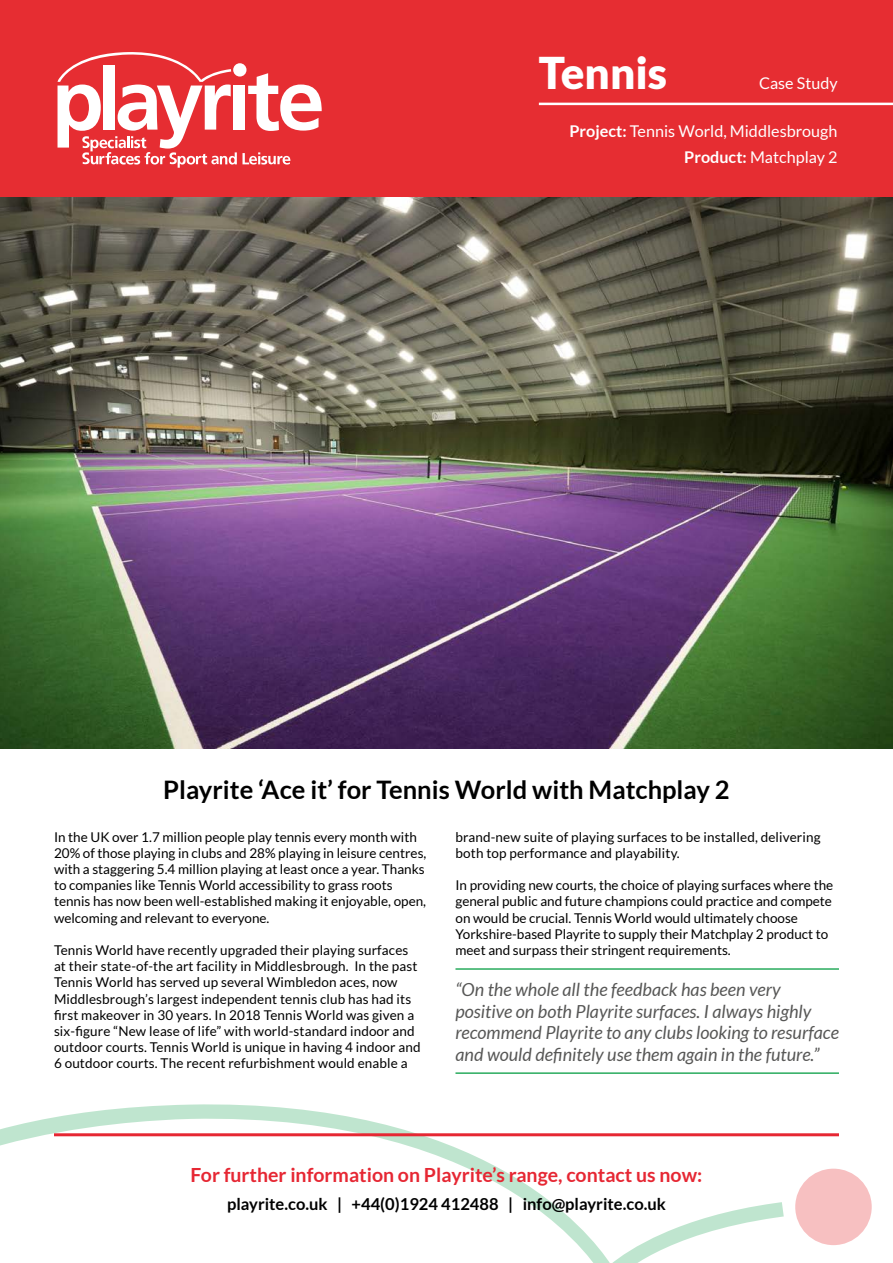
<style>
.page{position:relative;width:893px;height:1263px;background:#fff}
.page>*{position:absolute;margin:0;border:0;box-sizing:border-box;transform-origin:0 0}
.t1{font:900 43.8px "Lato";color:#fff}
.t2{font:700 25.5px "Lato";color:#000}
.t3{font:700 19.5px "Lato";color:#e62733}
.t4{font:italic 18px/21.6px "Lato";color:#575756}
.t5{font:700 16.5px "Lato";color:#000}
.t6{font:16.2px/26.5px "Lato";color:#fff;text-align:right}
.t7{font:16.05px "Lato";color:#fff}
.t8{font:13.5px/16.2px "Lato";color:#000}
.s1{font-weight:700}
</style>
<div class="page">
<div style="left:0;top:0;width:893px;height:198px;background:#e62d32"></div>
<img style="left:0;top:198px;width:893px;height:550px">
<svg style="left:58px;top:52px;width:264px;height:116px"></svg>
<hr style="left:539px;top:103px;width:354px;height:2px;background:#fff">
<svg style="left:0;top:1104px;width:784px;height:159px"></svg>
<div style="left:795px;top:1169px;width:77px;height:76px;background:#f7c0c1;border-radius:50%"></div>
<hr style="left:54px;top:1133px;width:785px;height:3px;background:#e62733">
<hr style="left:455px;top:968px;width:384px;height:2px;background:#2aab5e">
<hr style="left:455px;top:1072px;width:384px;height:2px;background:#2aab5e">
<h1 class="t1" style="left:539px;top:48px;width:130px">Tennis</h1>
<p class="t6" style="left:569px;top:118px;width:270px"><span class="s1">Project:</span> Tennis World, Middlesbrough<br><span class="s1">Product:</span> Matchplay 2</p>
<p class="t7" style="left:759px;top:75px;width:80px">Case Study</p>
<h2 class="t2" style="left:163px;top:775px;width:568px">Playrite ‘Ace it’ for Tennis World with Matchplay 2</h2>
<p class="t8" style="left:54px;top:828px;width:374px">In the UK over 1.7 million people play tennis every month with 20% of those playing in clubs and 28% playing in leisure centres, with a staggering 5.4 million playing at least once a year. Thanks to companies like Tennis World accessibility to grass roots tennis has now been well-established making it enjoyable, open, welcoming and relevant to everyone.</p>
<p class="t8" style="left:54px;top:942px;width:368px">Tennis World have recently upgraded their playing surfaces at their state-of-the art facility in Middlesbrough. In the past Tennis World has served up several Wimbledon aces, now Middlesbrough’s largest independent tennis club has had its first makeover in 30 years. In 2018 Tennis World was given a six-figure “New lease of life” with world-standard indoor and outdoor courts. Tennis World is unique in having 4 indoor and 6 outdoor courts. The recent refurbishment would enable a</p>
<p class="t8" style="left:455px;top:828px;width:367px">brand-new suite of playing surfaces to be installed, delivering both top performance and playability.</p>
<p class="t8" style="left:455px;top:877px;width:379px">In providing new courts, the choice of playing surfaces where the general public and future champions could practice and compete on would be crucial. Tennis World would ultimately choose Yorkshire-based Playrite to supply their Matchplay 2 product to meet and surpass their stringent requirements.</p>
<h3 class="t4" style="left:455px;top:979px;width:385px">“On the whole all the feedback has been very positive on both Playrite surfaces. I always highly recommend Playrite to any clubs looking to resurface and would definitely use them again in the future.”</h3>
<h3 class="t3" style="left:191px;top:1164px;width:513px">For further information on Playrite’s range, contact us now:</h3>
<p class="t5" style="left:227px;top:1195px;width:440px">playrite.co.uk | +44(0)1924 412488 | info@playrite.co.uk</p>
</div>
